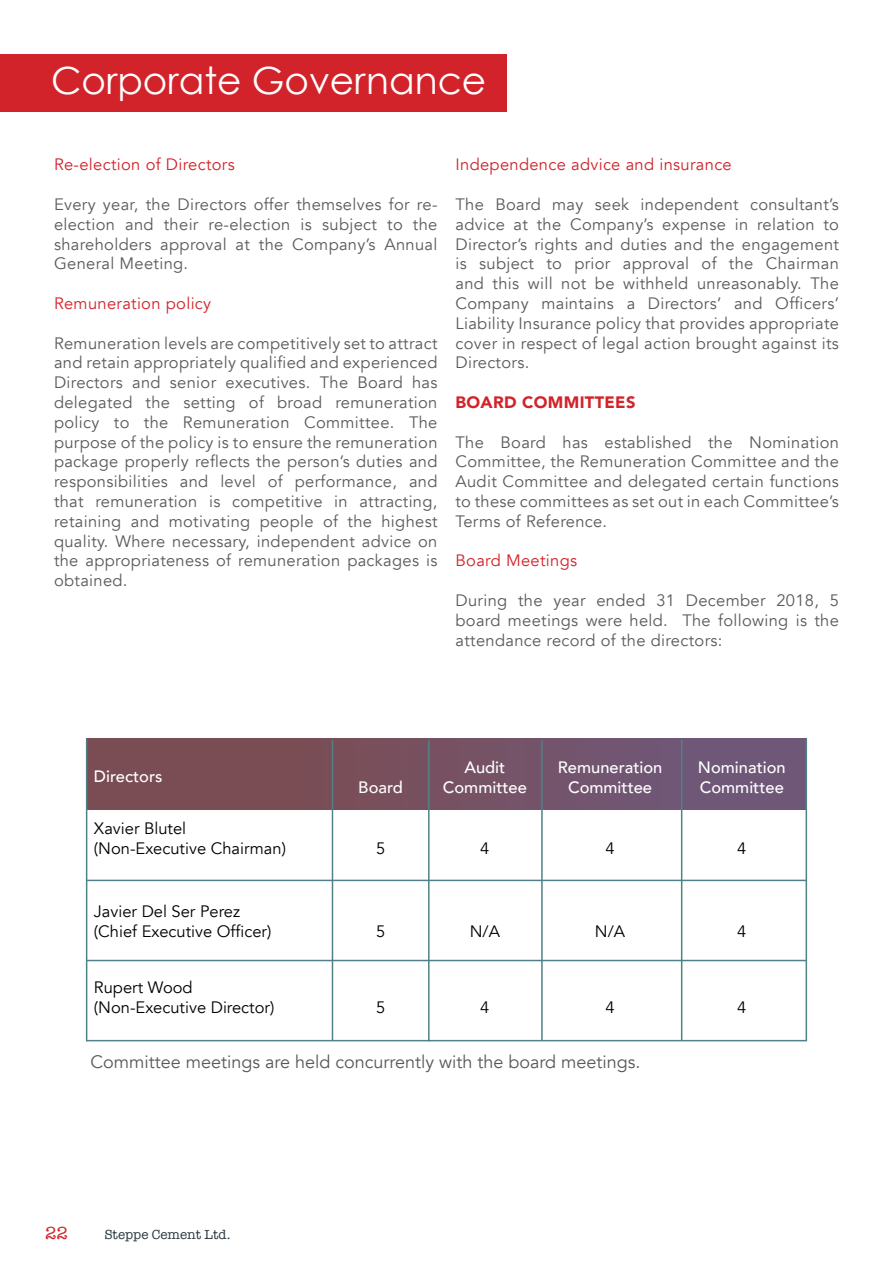
<style>
.page{position:relative;width:893px;height:1263px;background:#fff}
.page>*{position:absolute;margin:0;border:0;box-sizing:border-box;transform-origin:0 0}
.t1{font:37.5px "Century Gothic";color:#fff}
.t2{font:18px "Avenir";color:#58595b}
.t3{font:18px "American Typewriter";color:#d2232a}
.t4{font:16.5px/19.8px "Avenir";letter-spacing:.02em;color:#595b5b;text-align:justify}
.t5{font:16.5px/19.8px "Avenir";color:#000101}
.t6{font:16.5px "Avenir";letter-spacing:.02em;color:#d2232a}
.t7{font:500 16.5px/19.8px "Avenir";color:#fff;text-align:center}
.t8{font:900 16.5px "Avenir";letter-spacing:.02em;color:#d2232a}
.t9{font:13.5px "American Typewriter";color:#26363d}
</style>
<div class="page">
<div style="left:87px;top:739px;width:719px;height:71px;background:linear-gradient(to right,#7d4a4b,#6e597c)"></div>
<hr style="left:86px;top:960px;width:720px;height:1px;background:#508188">
<hr style="left:87px;top:1040px;width:720px;height:1px;background:#508188">
<hr style="left:86px;top:880px;width:721px;height:1px;background:#508188">
<hr style="left:332px;top:740px;width:1px;height:300px;background:#508188">
<hr style="left:428px;top:740px;width:2px;height:301px;background:#508188">
<hr style="left:541px;top:740px;width:2px;height:300px;background:#508188">
<hr style="left:681px;top:740px;width:1px;height:301px;background:#508188">
<hr style="left:806px;top:739px;width:1px;height:301px;background:#508188">
<hr style="left:86px;top:739px;width:1px;height:302px;background:#508188">
<div style="left:0;top:54px;width:506px;height:58px;background:#d2232a"></div>
<h1 class="t1" style="left:51px;top:58px;width:437px">Corporate Governance</h1>
<p class="t6" style="left:54px;top:155px;width:182px">Re-election of Directors</p>
<p class="t4" style="left:54px;top:195px;width:385px">Every year, the Directors offer themselves for re&shy;election and their re-election is subject to the shareholders approval at the Company’s Annual General Meeting.</p>
<p class="t6" style="left:54px;top:293px;width:159px">Remuneration policy</p>
<p class="t4" style="left:54px;top:333px;width:385px">Remuneration levels are competitively set to attract and retain appropriately qualified and experienced Directors and senior executives. The Board has delegated the setting of broad remuneration policy to the Remuneration Committee. The purpose of the policy is to ensure the remuneration package properly reflects the person’s duties and responsibilities and level of performance, and that remuneration is competitive in attracting, retaining and motivating people of the highest quality. Where necessary, independent advice on the appropriateness of remuneration packages is obtained.</p>
<p class="t6" style="left:455px;top:155px;width:278px">Independence advice and insurance</p>
<p class="t4" style="left:455px;top:195px;width:385px">The Board may seek independent consultant’s advice at the Company’s expense in relation to Director’s rights and duties and the engagement is subject to prior approval of the Chairman and this will not be withheld unreasonably. The Company maintains a Directors’ and Officers’ Liability Insurance policy that provides appropriate cover in respect of legal action brought against its Directors.</p>
<p class="t8" style="left:455px;top:388px;width:181px">BOARD COMMITTEES</p>
<p class="t4" style="left:455px;top:432px;width:385px">The Board has established the Nomination Committee, the Remuneration Committee and the Audit Committee and delegated certain functions to these committees as set out in each Committee’s Terms of Reference.</p>
<p class="t6" style="left:455px;top:551px;width:123px">Board Meetings</p>
<p class="t4" style="left:455px;top:591px;width:385px">During the year ended 31 December 2018, 5 board meetings were held. The following is the attendance record of the directors:</p>
<p class="t7" style="left:94px;top:766px;width:70px">Directors</p>
<p class="t5" style="left:94px;top:819px;width:193px">Xavier Blutel (Non-Executive Chairman)</p>
<p class="t5" style="left:94px;top:901px;width:179px">Javier Del Ser Perez (Chief Executive Officer)</p>
<p class="t5" style="left:94px;top:977px;width:182px">Rupert Wood (Non-Executive Director)</p>
<p class="t7" style="left:358px;top:776px;width:46px">Board</p>
<p class="t7" style="left:443px;top:757px;width:86px">Audit<br>Committee</p>
<p class="t7" style="left:558px;top:757px;width:106px">Remuneration<br>Committee</p>
<p class="t7" style="left:698px;top:757px;width:89px;text-align:left">Nomination<br>Committee</p>
<p class="t5" style="left:376px;top:839px;width:11px">5</p>
<p class="t5" style="left:480px;top:839px;width:11px">4</p>
<p class="t5" style="left:605px;top:839px;width:11px">4</p>
<p class="t5" style="left:737px;top:839px;width:11px">4</p>
<p class="t5" style="left:376px;top:921px;width:11px">5</p>
<p class="t5" style="left:470px;top:921px;width:32px">N/A</p>
<p class="t5" style="left:595px;top:921px;width:32px">N/A</p>
<p class="t5" style="left:737px;top:921px;width:11px">4</p>
<p class="t5" style="left:376px;top:997px;width:11px">5</p>
<p class="t5" style="left:480px;top:997px;width:11px">4</p>
<p class="t5" style="left:605px;top:997px;width:11px">4</p>
<p class="t5" style="left:737px;top:997px;width:11px">4</p>
<p class="t2" style="left:90px;top:1051px;width:551px">Committee meetings are held concurrently with the board meetings.</p>
<p class="t3" style="left:45px;top:1220px;width:24px">22</p>
<p class="t9" style="left:104px;top:1224px;width:127px">Steppe Cement Ltd.</p>
</div>
